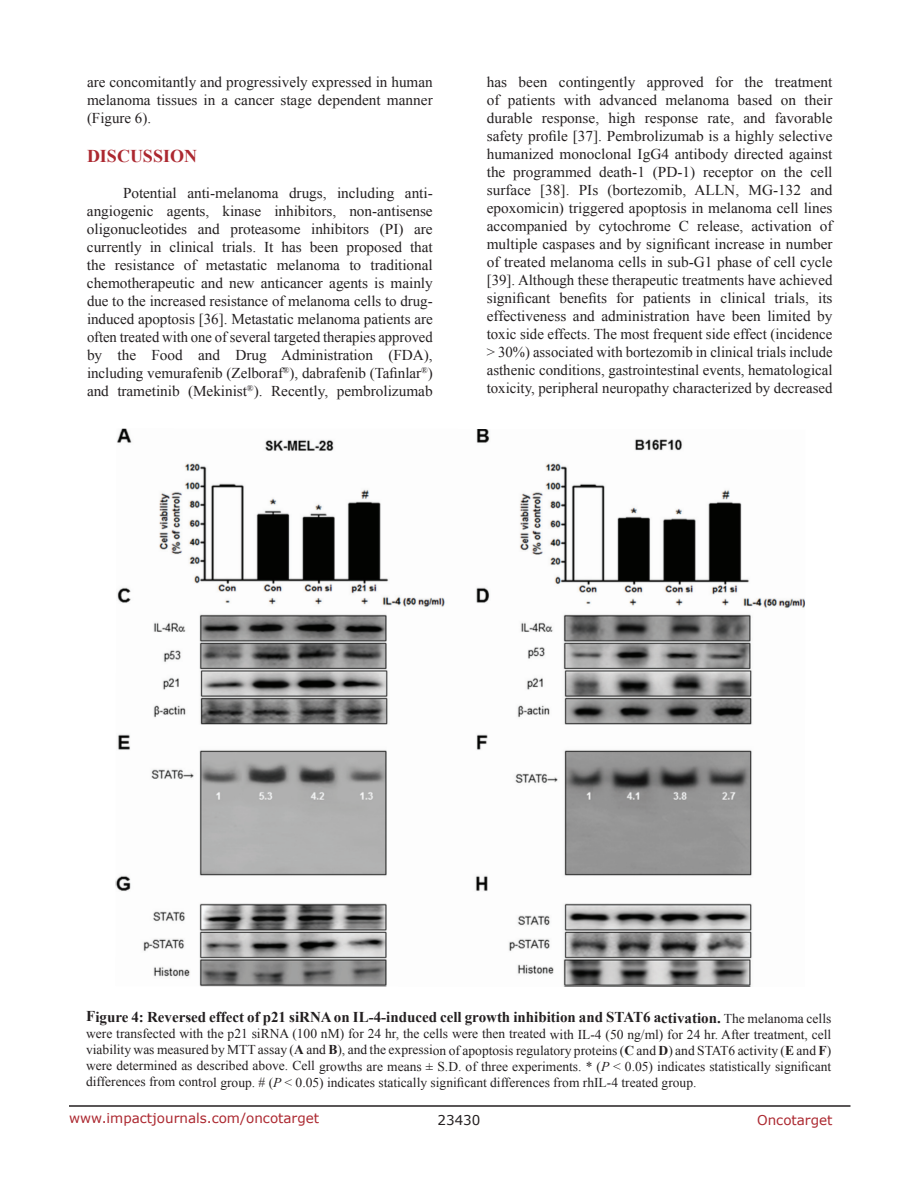
<style>
.page{position:relative;width:918px;height:1188px;background:#fff}
.page>*{position:absolute;margin:0;border:0;box-sizing:border-box;transform-origin:0 0}
.t1{font:700 18px "Times New Roman";color:#ac2830}
.t2{font:15px/18px "Times New Roman";color:#231f20;text-align:justify}
.t3{font:700 15px "Times New Roman";color:#231f20}
.t4{font:13.5px/16.2px "Times New Roman";color:#231f20;text-align:justify}
.t5{font:13.5px "Verdana";color:#ac2830}
.t6{font:13.5px "Verdana";color:#231f20}
.s1{font-weight:400;font-size:13.5px}
.s2{font-weight:700}
.s3{font-style:italic}
</style>
<div class="page">
<hr style="left:69px;top:1105px;width:781px;height:2px;background:#231f20">
<img style="left:115px;top:428px;width:690px;height:559px">
<p class="t2" style="left:87px;top:72px;width:347px">are concomitantly and progressively expressed in human melanoma tissues in a cancer stage dependent manner (Figure 6).</p>
<p class="t1" style="left:87px;top:144px;width:32px">DISCUSS</p>
<p class="t1" style="left:163px;top:144px;width:21px">ION</p>
<p class="t2" style="left:87px;top:184px;width:347px;text-indent:36px">Potential anti-melanoma drugs, including anti&shy;angiogenic agents, kinase inhibitors, non-antisense oligonucleotides and proteasome inhibitors (PI) are currently in clinical trials. It has been proposed that the resistance of metastatic melanoma to traditional chemotherapeutic and new anticancer agents is mainly due to the increased resistance of melanoma cells to drug&shy;induced apoptosis [36]. Metastatic melanoma patients are often treated with one of several targeted therapies approved by the Food and Drug Administration (FDA), including vemurafenib (Zelboraf<sup>®</sup>), dabrafenib (Tafinlar<sup>®</sup>) and trametinib (Mekinist<sup>®</sup>). Recently, pembrolizumab</p>
<p class="t2" style="left:487px;top:72px;width:347px">has been contingently approved for the treatment of patients with advanced melanoma based on their durable response, high response rate, and favorable safety profile [37]. Pembrolizumab is a highly selective humanized monoclonal IgG4 antibody directed against the programmed death-1 (PD-1) receptor on the cell surface [38]. PIs (bortezomib, ALLN, MG-132 and epoxomicin) triggered apoptosis in melanoma cell lines accompanied by cytochrome C release, activation of multiple caspases and by significant increase in number of treated melanoma cells in sub-G1 phase of cell cycle [39]. Although these therapeutic treatments have achieved significant benefits for patients in clinical trials, its effectiveness and administration have been limited by toxic side effects. The most frequent side effect (incidence &gt; 30%) associated with bortezomib in clinical trials include asthenic conditions, gastrointestinal events, hematological toxicity, peripheral neuropathy characterized by decreased</p>
<p class="t3" style="left:86px;top:1007px;width:747px">Figure 4: Reversed effect of p21 siRNA on IL-4-induced cell growth inhibition and STAT6 activation. <span class="s1">The melanoma cells</span></p>
<p class="t4" style="left:86px;top:1026px;width:747px">were transfected with the p21 siRNA (100 nM) for 24 hr, the cells were then treated with IL-4 (50 ng/ml) for 24 hr. After treatment, cell viability was measured by MTT assay (<span class="s2">A</span> and <span class="s2">B</span>), and the expression of apoptosis regulatory proteins (<span class="s2">C</span> and <span class="s2">D</span>) and STAT6 activity (<span class="s2">E</span> and <span class="s2">F</span>) were determined as described above. Cell growths are means ± S.D. of three experiments. * (<span class="s3">P</span> &lt; 0.05) indicates statistically significant differences from control group. # (<span class="s3">P</span> &lt; 0.05) indicates statically significant differences from rhIL-4 treated group.</p>
<p class="t5" style="left:69px;top:1109px;width:252px">www.impactjournals.com/oncotarget</p>
<p class="t6" style="left:438px;top:1111px;width:44px">23430</p>
<p class="t5" style="left:757px;top:1111px;width:77px">Oncotarget</p>
</div>
